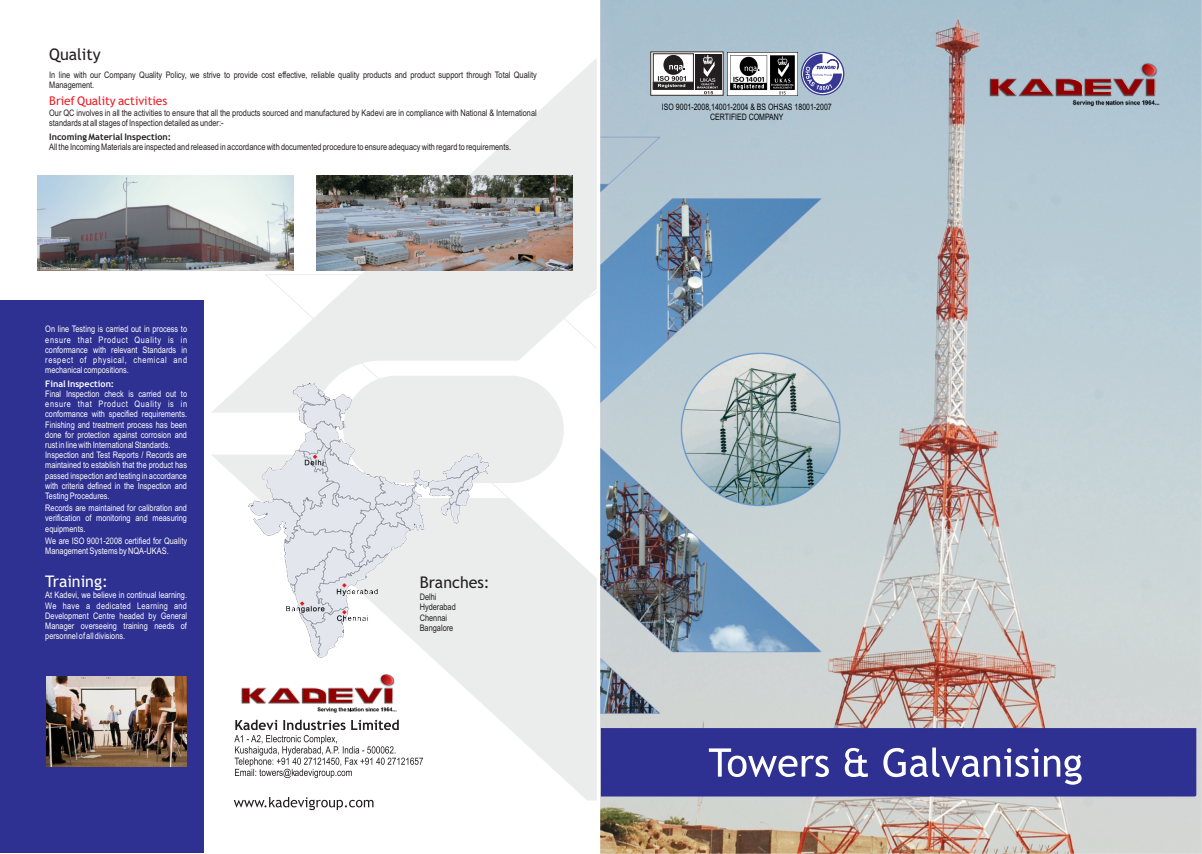
<style>
.page{position:relative;width:1202px;height:854px;background:#fff}
.page>*{position:absolute;margin:0;border:0;box-sizing:border-box;transform-origin:0 0}
.t1{font:16px "Trebuchet MS";color:#231f20}
.t2{font:16px "Trebuchet MS";color:#fff}
.t3{font:12px "Trebuchet MS";color:#ed1c24}
.t4{font:9px/10.2px "Arial Narrow";color:#fff;text-align:justify}
.t5{font:9px/10.2px "Arial Narrow";color:#231f20}
.t6{font:700 9px "Trebuchet MS";color:#231f20}
.t7{font:700 9px "Trebuchet MS";color:#fff}
.t8{font:8.9px/9.9px "Arial";color:#020304;text-align:center;scale:.79 1}
</style>
<div class="page">
<svg style="left:212px;top:455px;width:385px;height:345px"></svg>
<svg style="left:211px;top:58px;width:386px;height:354px"></svg>
<div style="left:343px;top:375px;width:221px;height:108px;background:#ebecec;border-radius:54px"></div>
<img style="left:601px;top:0;width:601px;height:853px">
<svg style="left:601px;top:727px;width:595px;height:69px;background:#3f419a"></svg>
<img style="left:988px;top:62px;width:174px;height:48px">
<div style="left:1px;top:300px;width:203px;height:552px;background:#2e3092"></div>
<svg style="left:234px;top:719px;width:189px;height:90px"></svg>
<img style="left:240px;top:672px;width:160px;height:44px">
<svg style="left:801px;top:52px;width:43px;height:43px"></svg>
<svg style="left:802px;top:53px;width:41px;height:41px"></svg>
<svg style="left:802px;top:54px;width:40px;height:39px"></svg>
<svg style="left:650px;top:52px;width:73px;height:43px"></svg>
<img style="left:727px;top:52px;width:70px;height:44px">
<img style="left:38px;top:175px;width:255px;height:95px">
<img style="left:316px;top:176px;width:256px;height:94px">
<img style="left:46px;top:676px;width:140px;height:90px">
<img style="left:248px;top:374px;width:240px;height:285px">
<h1 class="t1" style="left:49px;top:48px;width:53px">Quality</h1>
<p class="t5" style="left:49px;top:70px;width:489px">In line with our Company Quality Policy, we strive to provide cost effective, reliable quality products and product support through Total Quality<br>Management.</p>
<p class="t5" style="left:49px;top:108px;width:489px">Our QC involves in all the activities to ensure that all the products sourced and manufactured by Kadevi are in compliance with National &amp; International standards at all stages of Inspection detailed as under:-</p>
<p class="t6" style="left:49px;top:133px;width:123px">Incoming Material Inspection:</p>
<p class="t5" style="left:49px;top:142px;width:463px">All the Incoming Materials are inspected and released in accordance with documented procedure to ensure adequacy with regard to requirements.</p>
<h2 class="t3" style="left:49px;top:96px;width:120px">Brief Quality activities</h2>
<p class="t4" style="left:45px;top:325px;width:143px">On line Testing is carried out in process to ensure that Product Quality is in conformance with relevant Standards in respect of physical, chemical and mechanical compositions.</p>
<p class="t7" style="left:45px;top:380px;width:71px">Final Inspection:</p>
<p class="t4" style="left:45px;top:389px;width:143px;text-align:left">Final Inspection check is carried out to ensure that Product Quality is in conformance with specified requirements.<br>Finishing and treatment process has been done for protection against corrosion and rust in line with International Standards.<br>Inspection and Test Reports / Records are maintained to establish that the product has passed inspection and testing in accordance with criteria defined in the Inspection and Testing Procedures.</p>
<p class="t4" style="left:45px;top:503px;width:143px">Records are maintained for calibration and verification of monitoring and measuring equipments.</p>
<p class="t4" style="left:45px;top:536px;width:143px">We are ISO 9001-2008 certified for Quality<br>Management Systems by NQA-UKAS.</p>
<h1 class="t2" style="left:45px;top:574px;width:64px">Training:</h1>
<p class="t4" style="left:45px;top:590px;width:143px">At Kadevi, we believe in continual learning.<br>We have a dedicated Learning and Development Centre headed by General Manager overseeing training needs of personnel of all divisions.</p>
<h1 class="t1" style="left:420px;top:576px;width:72px">Branches:</h1>
<p class="t5" style="left:420px;top:592px;width:38px">Delhi<br>Hyderabad<br>Chennai<br>Bangalore</p>
<p class="t8" style="left:662px;top:103px;width:216px">ISO 9001-2008,14001-2004 &amp; BS OHSAS 18001-2007<br>CERTIFIED COMPANY</p>
</div>
